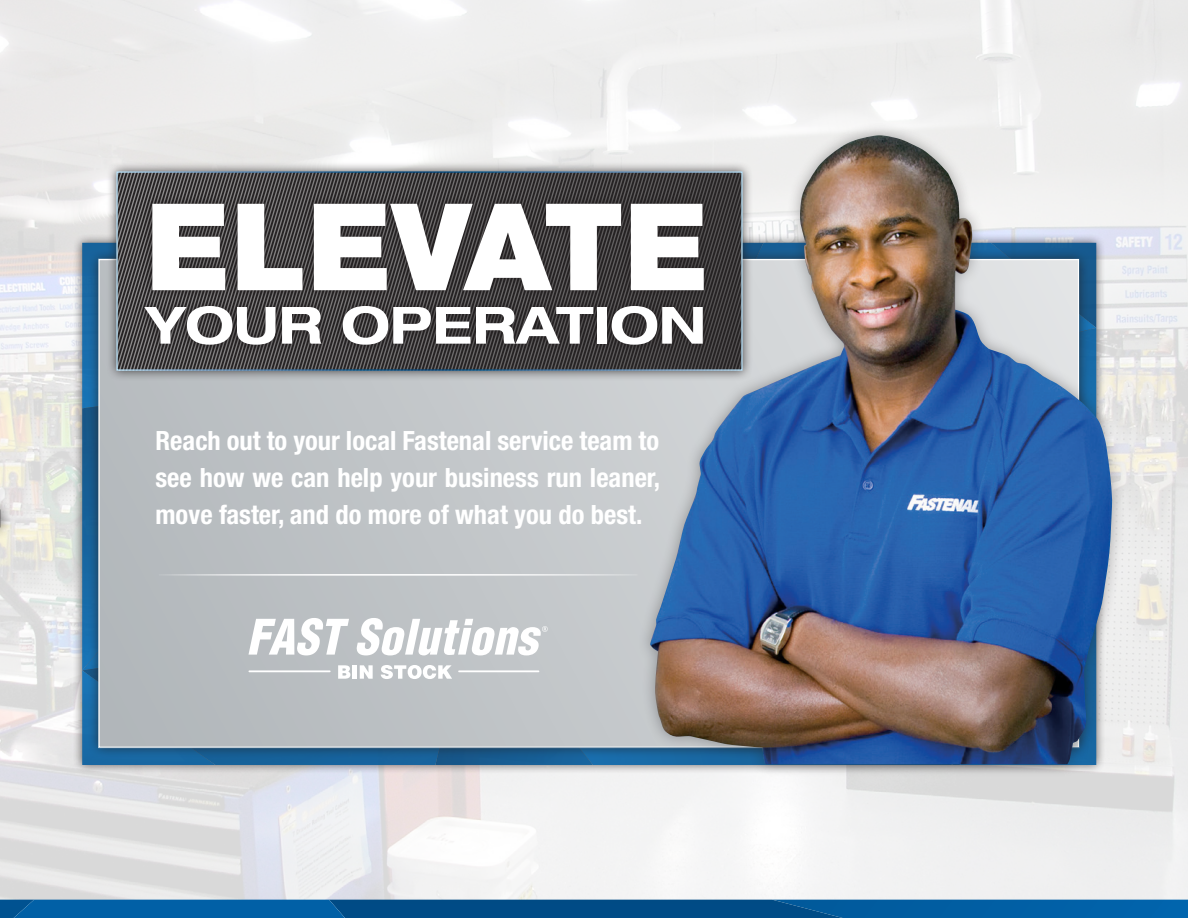
<style>
.page{position:relative;width:1188px;height:918px;background:#fff}
.page>*{position:absolute;margin:0;border:0;box-sizing:border-box;transform-origin:0 0}
.t1{font:900 121.05px "Helvetica Neue LT Std";color:#fff}
.t2{font:700 expanded 51.3px "Helvetica Neue LT Std";color:#fff}
.t3{font:700 condensed 26.55px/36.8px "Helvetica Neue LT Std";color:#fff;text-align:justify}
</style>
<div class="page">
<img style="left:0;top:0;width:1188px;height:900px">
<svg style="left:82px;top:670px;width:133px;height:95px;background:#1a649c"></svg>
<svg style="left:82px;top:408px;width:6px;height:262px;background:#1b659d"></svg>
<div style="left:98px;top:259px;width:981px;height:489px;background:#bcc1c4;border:2px solid #fff"></div>
<svg style="left:0;top:900px;width:1188px;height:18px;background:#005798"></svg>
<hr style="left:159px;top:574px;width:478px;height:2px;background:#fff">
<div style="left:637px;top:122px;width:488px;height:656px;background:#231f20;opacity:.35"></div>
<img style="left:650px;top:135px;width:462px;height:629px">
<svg style="left:249px;top:618px;width:100px;height:37px"></svg>
<hr style="left:249px;top:670px;width:82px;height:2px;background:#fff">
<svg style="left:338px;top:665px;width:12px;height:14px"></svg>
<hr style="left:353px;top:665px;width:4px;height:14px;background:#fff">
<svg style="left:356px;top:618px;width:237px;height:147px"></svg>
<hr style="left:458px;top:670px;width:81px;height:2px;background:#fff">
<div style="left:106px;top:161px;width:646px;height:220px;background:#231f20;opacity:.75"></div>
<svg style="left:82px;top:172px;width:338px;height:236px"></svg>
<svg style="left:523px;top:172px;width:240px;height:262px"></svg>
<div style="left:136px;top:194px;width:577px;height:161px;background:#231f20;opacity:.75"></div>
<div style="left:0;top:496px;width:13px;height:94px;background:#231f20;opacity:.75"></div>
<svg style="left:0;top:510px;width:1px;height:28px"></svg>
<p class="t1" style="left:145px;top:175px;width:565px">ELEVATE</p>
<p class="t2" style="left:145px;top:293px;width:562px">YOUR OPERATION</p>
<p class="t3" style="left:156px;top:422px;width:506px">Reach out to your local Fastenal service team to see how we can help your business run leaner, move faster, and do more of what you do best.</p>
</div>
